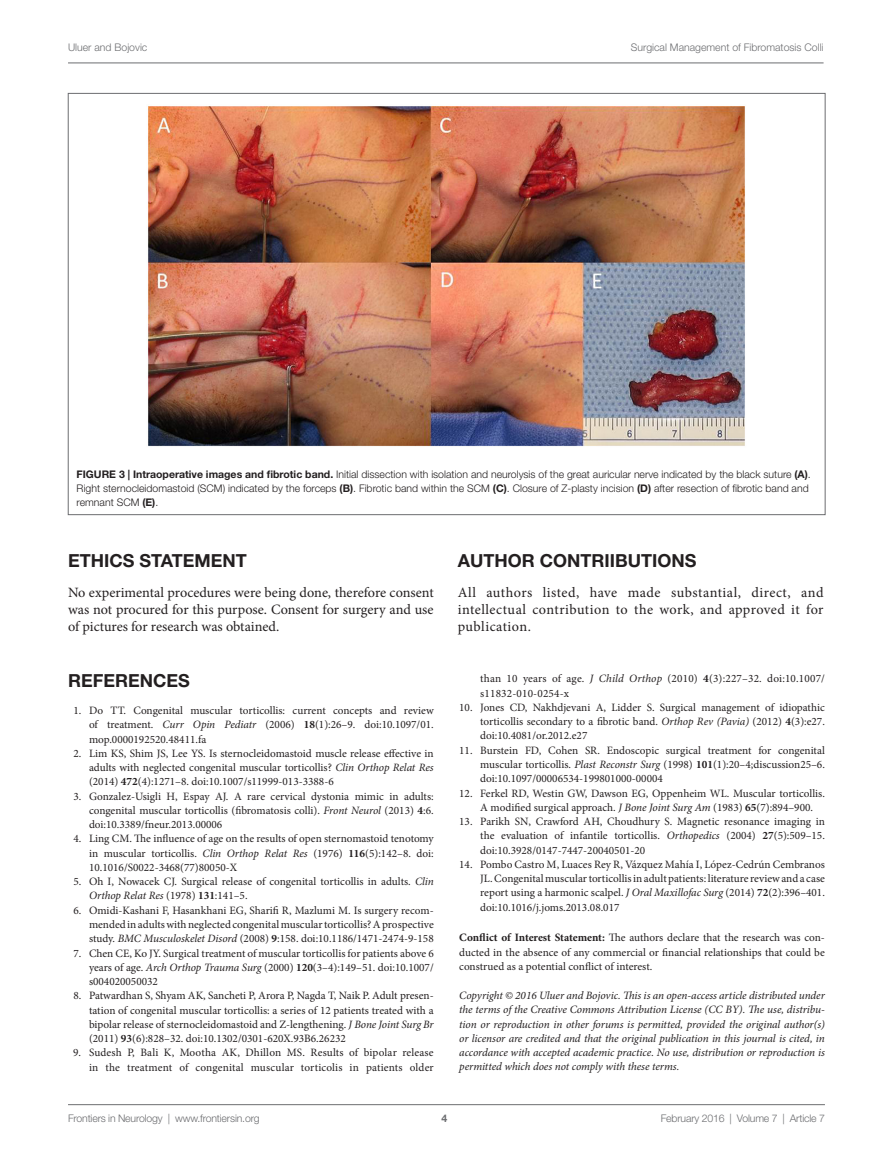
<style>
.page{position:relative;width:893px;height:1170px;background:#fff}
.page>*{position:absolute;margin:0;border:0;box-sizing:border-box;transform-origin:0 0}
.t1{font:700 18px "Helvetica Neue LT Std";color:#231f20}
.t2{font:14.25px/17.2px "Minion Pro";letter-spacing:.015em;color:#231f20;text-align:justify}
.t3{font:11.25px/14.2px "Minion Pro";color:#231f20;text-align:justify}
.t4{font:italic 11.25px/14.2px "Minion Pro";letter-spacing:-.005em;color:#231f20;text-align:justify}
.t5{font:300 10.5px/14.2px "Helvetica Neue LT Std";color:#231f20}
.t6{font:300 10.5px "Helvetica Neue LT Std";letter-spacing:-.015em;color:#6c6d70}
.t7{font:700 10.5px "Helvetica Neue LT Std";color:#6c6d70}
.s1{font-weight:700}
.s2{font-style:italic}
</style>
<div class="page">
<hr style="left:68px;top:1104px;width:757px;height:1px;background:#6c6d70">
<hr style="left:68px;top:63px;width:756px;height:1px;background:#6c6d70">
<img style="left:148px;top:106px;width:597px;height:341px">
<p class="t6" style="left:68px;top:41px;width:81px">Uluer and Bojovic</p>
<p class="t6" style="left:631px;top:41px;width:194px">Surgical Management of Fibromatosis Colli</p>
<p class="t5" style="left:77px;top:466px;width:736px"><span class="s1">FIGURE 3 | Intraoperative images and fibrotic band.</span> Initial dissection with isolation and neurolysis of the great auricular nerve indicated by the black suture <span class="s1">(A)</span>.<br>Right sternocleidomastoid (SCM) indicated by the forceps <span class="s1">(B)</span>. Fibrotic band within the SCM <span class="s1">(C)</span>. Closure of Z-plasty incision <span class="s1">(D)</span> after resection of fibrotic band and remnant SCM <span class="s1">(E)</span>.</p>
<h1 class="t1" style="left:68px;top:549px;width:84px">ETHICS STATE</h1>
<h1 class="t1" style="left:194px;top:549px;width:53px">MENT</h1>
<p class="t2" style="left:68px;top:583px;width:367px">No experimental procedures were being done, therefore consent was not procured for this purpose. Consent for surgery and use of pictures for research was obtained.</p>
<h1 class="t1" style="left:68px;top:669px;width:111px">REFERENCES</h1>
<p class="t3" style="left:89px;top:703px;width:346px;text-indent:-16px">1. Do TT. Congenital muscular torticollis: current concepts and review of treatment. <span class="s2">Curr Opin Pediatr</span> (2006) <span class="s1">18</span>(1):26–9. doi:10.1097/01. mop.0000192520.48411.fa</p>
<p class="t3" style="left:89px;top:746px;width:346px;text-indent:-16px">2. Lim KS, Shim JS, Lee YS. Is sternocleidomastoid muscle release effective in adults with neglected congenital muscular torticollis? <span class="s2">Clin Orthop Relat Res </span>(2014) <span class="s1">472</span>(4):1271–8. doi:10.1007/s11999-013-3388-6</p>
<p class="t3" style="left:89px;top:789px;width:346px;text-indent:-16px">3. Gonzalez-Usigli H, Espay AJ. A rare cervical dystonia mimic in adults: congenital muscular torticollis (fibromatosis colli). <span class="s2">Front Neurol</span> (2013) <span class="s1">4</span>:6. doi:10.3389/fneur.2013.00006</p>
<p class="t3" style="left:89px;top:831px;width:346px;text-indent:-16px">4. Ling CM. The influence of age on the results of open sternomastoid tenotomy in muscular torticollis. <span class="s2">Clin Orthop Relat Res</span> (1976) <span class="s1">116</span>(5):142–8. doi:<br>10.1016/S0022-3468(77)80050-X</p>
<p class="t3" style="left:89px;top:874px;width:346px;text-indent:-16px">5. Oh I, Nowacek CJ. Surgical release of congenital torticollis in adults. <span class="s2">Clin<br>Orthop Relat Res</span> (1978) <span class="s1">131</span>:141–5.</p>
<p class="t3" style="left:89px;top:903px;width:346px;text-indent:-16px">6. Omidi-Kashani F, Hasankhani EG, Sharifi R, Mazlumi M. Is surgery recom&shy;mended in adults with neglected congenital muscular torticollis? A prospective study. <span class="s2">BMC Musculoskelet Disord</span> (2008) <span class="s1">9</span>:158. doi:10.1186/1471-2474-9-158</p>
<p class="t3" style="left:89px;top:945px;width:346px;text-indent:-16px">7. Chen CE, Ko JY. Surgical treatment of muscular torticollis for patients above 6 years of age. <span class="s2">Arch Orthop Trauma Surg</span> (2000) <span class="s1">120</span>(3–4):149–51. doi:10.1007/ s004020050032</p>
<p class="t3" style="left:89px;top:988px;width:346px;text-indent:-16px">8. Patwardhan S, Shyam AK, Sancheti P, Arora P, Nagda T, Naik P. Adult presen&shy;tation of congenital muscular torticollis: a series of 12 patients treated with a bipolar release of sternocleidomastoid and Z-lengthening. <span class="s2">J Bone Joint Surg Br </span>(2011) <span class="s1">93</span>(6):828–32. doi:10.1302/0301-620X.93B6.26232</p>
<p class="t3" style="left:73px;top:1045px;width:362px;text-align:right">9. Sudesh P, Bali K, Mootha AK, Dhillon MS. Results of bipolar release in the treatment of congenital muscular torticolis in patients older</p>
<h1 class="t1" style="left:458px;top:549px;width:239px">AUTHOR CONTRIIBUTIONS</h1>
<p class="t2" style="left:458px;top:583px;width:367px">All authors listed, have made substantial, direct, and intellectual contribution to the work, and approved it for publication.</p>
<p class="t3" style="left:480px;top:671px;width:346px">than 10 years of age. <span class="s2">J Child Orthop</span> (2010) <span class="s1">4</span>(3):227–32. doi:10.1007/ s11832-010-0254-x</p>
<p class="t3" style="left:480px;top:700px;width:346px;text-indent:-21px">10. Jones CD, Nakhdjevani A, Lidder S. Surgical management of idiopathic torticollis secondary to a fibrotic band. <span class="s2">Orthop Rev (Pavia)</span> (2012) <span class="s1">4</span>(3):e27. doi:10.4081/or.2012.e27</p>
<p class="t3" style="left:480px;top:743px;width:346px;text-indent:-21px">11. Burstein FD, Cohen SR. Endoscopic surgical treatment for congenital muscular torticollis. <span class="s2">Plast Reconstr Surg</span> (1998) <span class="s1">101</span>(1):20–4;discussion25–6. doi:10.1097/00006534-199801000-00004</p>
<p class="t3" style="left:480px;top:785px;width:346px;text-indent:-21px">12. Ferkel RD, Westin GW, Dawson EG, Oppenheim WL. Muscular torticollis.<br>A modified surgical approach. <span class="s2">J Bone Joint Surg Am</span> (1983) <span class="s1">65</span>(7):894–900.</p>
<p class="t3" style="left:480px;top:814px;width:346px;text-indent:-21px">13. Parikh SN, Crawford AH, Choudhury S. Magnetic resonance imaging in the evaluation of infantile torticollis. <span class="s2">Orthopedics</span> (2004) <span class="s1">27</span>(5):509–15. doi:10.3928/0147-7447-20040501-20</p>
<p class="t3" style="left:480px;top:857px;width:346px;text-indent:-21px">14. Pombo Castro M, Luaces Rey R, Vázquez Mahía I, López-Cedrún Cembranos JL. Congenital muscular torticollis in adult patients: literature review and a case report using a harmonic scalpel. <span class="s2">J Oral Maxillofac Surg</span> (2014) <span class="s1">72</span>(2):396–401. doi:10.1016/j.joms.2013.08.017</p>
<p class="t3" style="left:459px;top:930px;width:367px"><span class="s1">Conflict of Interest Statement:</span> The authors declare that the research was con&shy;ducted in the absence of any commercial or financial relationships that could be construed as a potential conflict of interest.</p>
<p class="t4" style="left:459px;top:988px;width:367px">Copyright © 2016 Uluer and Bojovic. This is an open-access article distributed under the terms of the Creative Commons Attribution License (CC BY). The use, distribu&shy;tion or reproduction in other forums is permitted, provided the original author(s) or licensor are credited and that the original publication in this journal is cited, in accordance with accepted academic practice. No use, distribution or reproduction is permitted which does not comply with these terms.</p>
<p class="t6" style="left:68px;top:1111px;width:193px">Frontiers in Neurology | www.frontiersin.org</p>
<p class="t7" style="left:441px;top:1111px;width:7px">4</p>
<p class="t6" style="left:661px;top:1111px;width:166px">February 2016 | Volume 7 | Article 7</p>
</div>
